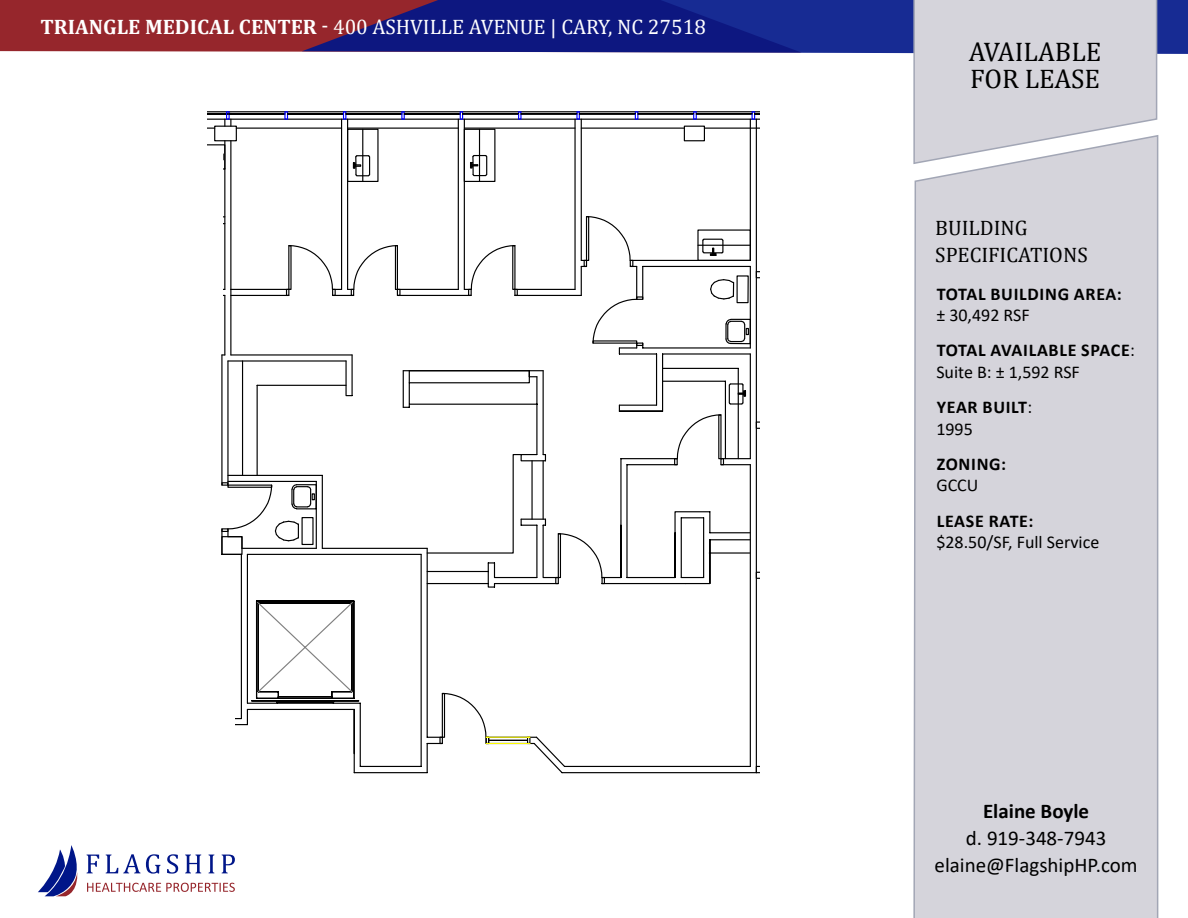
<style>
.page{position:relative;width:1188px;height:918px;background:#fff}
.page>*{position:absolute;margin:0;border:0;box-sizing:border-box;transform-origin:0 0}
.t1{font:27px/27.8px "Cambria";color:#000}
.t2{font:21px "Cambria";color:#fff}
.t3{font:21px/27px "Calibri";color:#000;text-align:center}
.t4{font:21px/27px "Cambria";color:#000}
.t5{font:700 21px "Calibri";color:#000}
.t6{font:700 18px/35.1px "Calibri";letter-spacing:.04em;color:#000}
.t7{font:18px/35.1px "Calibri";color:#000}
.s1{font-weight:700}
.s2{font-weight:400}
</style>
<div class="page">
<div style="left:0;top:0;width:302px;height:52px;background:#96262c"></div>
<svg style="left:302px;top:0;width:886px;height:54px;fill:#0d1780"></svg>
<div style="left:913px;top:0;width:245px;height:134px;background:#d5d4db"></div>
<div style="left:913px;top:134px;width:246px;height:784px;background:#d5d4db"></div>
<svg style="left:38px;top:845px;width:40px;height:51px"></svg>
<svg style="left:87px;top:855px;width:12px;height:18px"></svg>
<svg style="left:106px;top:854px;width:55px;height:20px"></svg>
<svg style="left:167px;top:854px;width:11px;height:20px"></svg>
<svg style="left:185px;top:855px;width:16px;height:18px"></svg>
<svg style="left:209px;top:855px;width:5px;height:18px"></svg>
<svg style="left:222px;top:855px;width:13px;height:18px"></svg>
<svg style="left:87px;top:883px;width:148px;height:9px"></svg>
<svg style="left:207px;top:111px;width:552px;height:663px"></svg>
<div style="left:192px;top:146px;width:30px;height:186px;background:#fff"></div>
<div style="left:181px;top:617px;width:54px;height:112px;background:#fff"></div>
<p class="t2" style="left:40px;top:15px;width:667px"><span class="s1">TRIANGLE MEDICAL CENTER</span> - 400 ASHVILLE AVENUE | CARY, NC 27518</p>
<h1 class="t1" style="left:969px;top:37px;width:134px">AVAILABLE<br>FOR LEASE</h1>
<p class="t4" style="left:935px;top:214px;width:154px">BUILDING<br>SPECIFICATIONS</p>
<p class="t6" style="left:937px;top:276px;width:187px">TOTAL BUILDING AREA:</p>
<p class="t6" style="left:936px;top:298px;width:200px"><span class="s2">± 30,492 RSF<br></span>TOTAL AVAILABLE SPACE<span class="s2">:</span></p>
<p class="t7" style="left:936px;top:354px;width:145px">Suite B: ± 1,592 RSF<br><span class="s1">YEAR BUILT</span>:</p>
<p class="t7" style="left:936px;top:411px;width:38px">1995</p>
<p class="t6" style="left:937px;top:446px;width:71px">ZONING:</p>
<p class="t7" style="left:936px;top:467px;width:44px">GCCU</p>
<p class="t6" style="left:937px;top:503px;width:98px">LEASE RATE:</p>
<p class="t7" style="left:936px;top:524px;width:164px">$28.50/SF, Full Service</p>
<p class="t5" style="left:983px;top:796px;width:108px">Elaine Boyle</p>
<p class="t3" style="left:935px;top:824px;width:205px">d. 919-348-7943 elaine@FlagshipHP.com</p>
</div>
